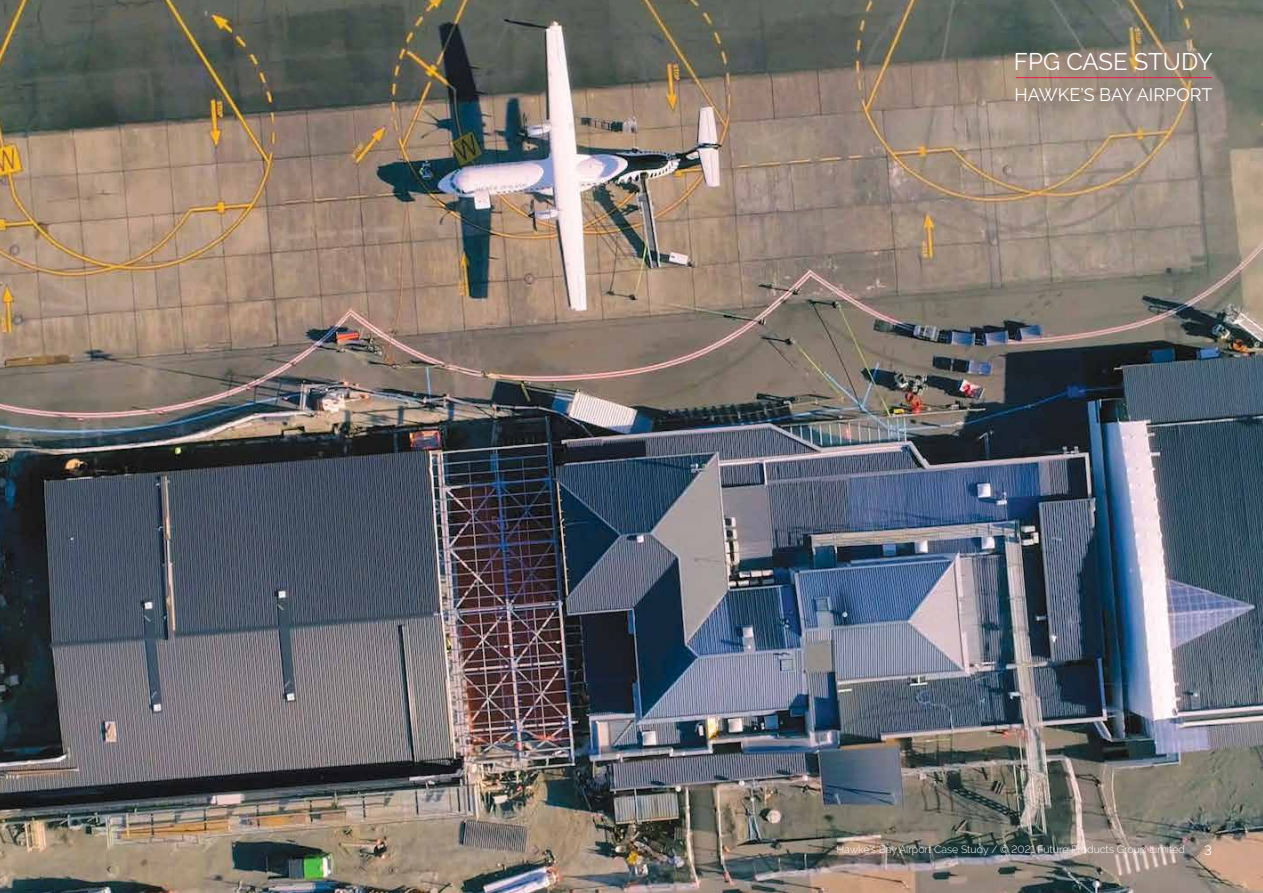
<style>
.page{position:relative;width:1263px;height:893px;background:#fff}
.page>*{position:absolute;margin:0;border:0;box-sizing:border-box;transform-origin:0 0}
.t1{font:24px "Raleway";color:#fff}
.t2{font:18px "Raleway";color:#fff}
.t3{font:13.5px "Raleway";color:#fff}
.t4{font:300 10.5px "Raleway";color:#fff}
</style>
<div class="page">
<img style="left:1px;top:0;width:1262px;height:893px">
<hr style="left:1016px;top:77px;width:196px;height:1px;background:#ed1846">
<svg style="left:0;top:0;width:1px;height:893px"></svg>
<h1 class="t1" style="left:1014px;top:47px;width:200px">FPG CASE STUDY</h1>
<h2 class="t2" style="left:1014px;top:84px;width:199px">HAWKE’S BAY AIRPORT</h2>
<p class="t4" style="left:836px;top:843px;width:350px">Hawke’s Bay Airport Case Study / © 2021 Future Products Group Limited</p>
<p class="t3" style="left:1204px;top:842px;width:9px">3</p>
</div>
